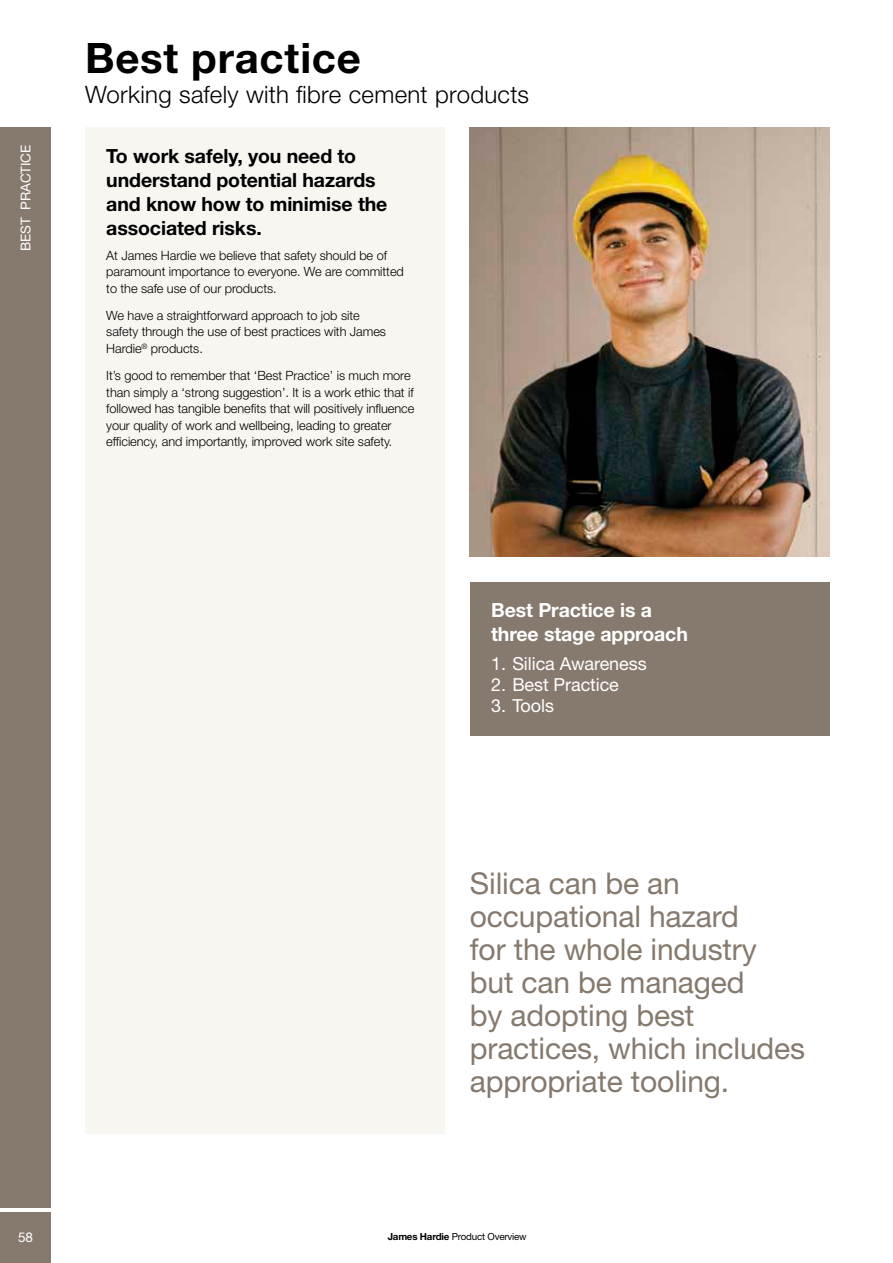
<style>
.page{position:relative;width:893px;height:1263px;background:#fff}
.page>*{position:absolute;margin:0;border:0;box-sizing:border-box;transform-origin:0 0}
.t1{font:700 42px "Helvetica Neue LT Std";letter-spacing:.02em;color:#000}
.t2{font:30px/33px "Helvetica Neue LT Std";letter-spacing:-.005em;color:#86796d}
.t3{font:300 24px "Helvetica Neue LT Std";letter-spacing:.01em;color:#000}
.t4{font:700 19.5px/24px "Helvetica Neue LT Std";letter-spacing:-.005em;color:#000}
.t5{font:700 19.5px/24px "Helvetica Neue LT Std";letter-spacing:-.005em;color:#fff}
.t6{font:18px "Helvetica Neue LT Std";letter-spacing:-.005em;color:#fff}
.t7{font:13.5px "Helvetica Neue LT Std";letter-spacing:-.005em;color:#fff}
.t8{font:300 12.75px/16.5px "Helvetica Neue LT Std";letter-spacing:-.005em;color:#000}
.t9{font:9.75px "Helvetica Neue LT Std";letter-spacing:-.02em;color:#000}
.s1{font-weight:700}
</style>
<div class="page">
<div style="left:0;top:128px;width:51px;height:1080px;background:#86796d"></div>
<div style="left:0;top:1212px;width:51px;height:51px;background:#86796d"></div>
<img style="left:470px;top:128px;width:359px;height:428px">
<div style="left:85px;top:128px;width:359px;height:1006px;background:#f8f6f1"></div>
<div style="left:470px;top:582px;width:359px;height:154px;background:#86796d"></div>
<p class="t7" style="left:17px;top:251px;width:108px;rotate:-90deg">BEST PRACTICE</p>
<h1 class="t1" style="left:85px;top:32px;width:277px">Best practice</h1>
<h3 class="t3" style="left:85px;top:80px;width:445px">Working safely with fibre cement products</h3>
<h3 class="t4" style="left:106px;top:143px;width:283px">To work safely, you need to understand potential hazards and know how to minimise the associated risks.</h3>
<p class="t8" style="left:106px;top:247px;width:299px">At James Hardie we believe that safety should be of paramount importance to everyone. We are committed to the safe use of our products.</p>
<p class="t8" style="left:106px;top:307px;width:281px">We have a straightforward approach to job site safety through the use of best practices with James<br>Hardie<sup>®</sup> products.</p>
<p class="t8" style="left:106px;top:367px;width:310px">It’s good to remember that ‘Best Practice’ is much more than simply a ‘strong suggestion’. It is a work ethic that if followed has tangible benefits that will positively influence your quality of work and wellbeing, leading to greater efficiency, and importantly, improved work site safety.</p>
<h3 class="t5" style="left:491px;top:597px;width:198px">Best Practice is a three stage approach</h3>
<h3 class="t6" style="left:491px;top:653px;width:157px">1. Silica Awareness</h3>
<h3 class="t6" style="left:491px;top:674px;width:129px">2. Best Practice</h3>
<h3 class="t6" style="left:491px;top:695px;width:64px">3. Tools</h3>
<p class="t7" style="left:18px;top:1229px;width:16px">58</p>
<h2 class="t2" style="left:470px;top:867px;width:337px">Silica can be an occupational hazard<br>for the whole industry but can be managed<br>by adopting best practices, which includes appropriate tooling.</h2>
<p class="t9" style="left:388px;top:1231px;width:140px"><span class="s1">James Hardie</span> Product Overview</p>
</div>
